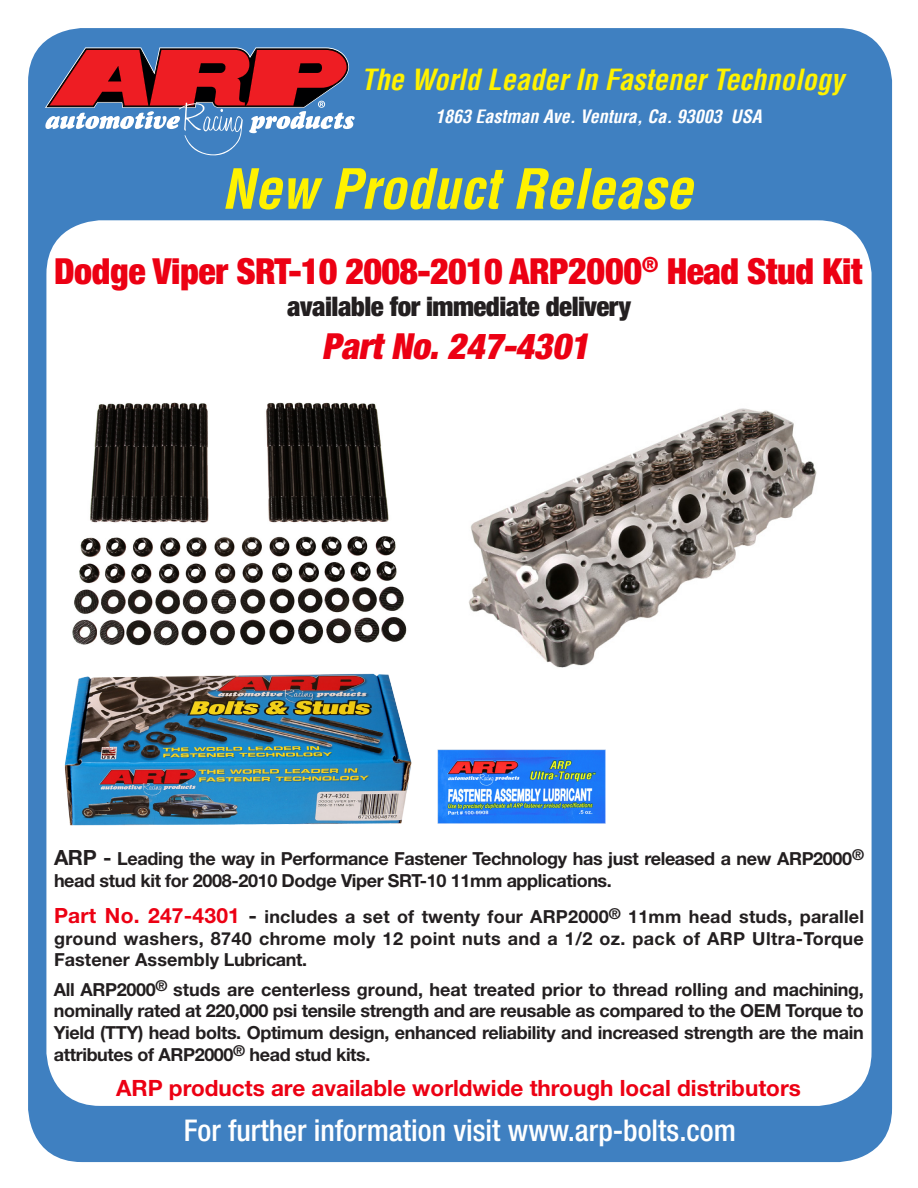
<style>
.page{position:relative;width:918px;height:1188px;background:#fff}
.page>*{position:absolute;margin:0;border:0;box-sizing:border-box;transform-origin:0 0}
.t1{font:italic 700 condensed 54px "Helvetica LT";color:#fff200}
.t2{font:900 condensed 36px "Helvetica Neue";letter-spacing:-.01em;color:#ec0013}
.t3{font:italic 900 condensed 36px "Helvetica Neue";color:#ec0013}
.t4{font:500 condensed 30px "Helvetica Neue";color:#fff}
.t5{font:italic 700 condensed 28.5px "Helvetica LT";color:#fff200}
.t6{font:900 condensed 27px "Helvetica Neue";letter-spacing:-.02em;color:#231f20}
.t7{font:700 22.5px "Helvetica Neue";color:#ec0013}
.t8{font:700 18px/21.6px "Helvetica Neue";letter-spacing:-.02em;color:#231f20;text-align:justify}
.t9{font:italic 700 condensed 18px "Helvetica LT";color:#fff}
.s1{font-size:36.75px}
.s2{font-size:21px}
.s3{font-size:21px;color:#ec0013}
.s4{font-size:18.6px}
</style>
<div class="page">
<div style="left:28px;top:28px;width:864px;height:1134px;background:#3f80c1;border-radius:54px"></div>
<div style="left:46px;top:220px;width:826px;height:886px;background:#fff;border-radius:54px"></div>
<svg style="left:45px;top:47px;width:310px;height:109px"></svg>
<img style="left:468px;top:408px;width:349px;height:260px">
<img style="left:72px;top:402px;width:335px;height:244px">
<img style="left:64px;top:674px;width:348px;height:152px">
<img style="left:437px;top:750px;width:169px;height:73px">
<p class="t5" style="left:361px;top:62px;width:484px">The World Leader In Fastener Technology</p>
<p class="t9" style="left:435px;top:105px;width:328px">1863 Eastman Ave. Ventura, Ca. 93003 USA</p>
<p class="t1" style="left:222px;top:155px;width:472px">New Product Release</p>
<p class="t2" style="left:54px;top:249px;width:810px">Dodge Viper SRT-10 2008-2010 ARP<span class="s1">2000</span><sup>®</sup> Head Stud Kit</p>
<p class="t6" style="left:287px;top:290px;width:345px">available for immediate delivery</p>
<p class="t3" style="left:322px;top:324px;width:276px">PartNo.247-4301</p>
<p class="t8" style="left:54px;top:847px;width:812px"><span class="s2">ARP -</span> Leading the way in Performance Fastener Technology has just released a new ARP2000<sup>® </sup>head stud kit for 2008-2010 Dodge Viper SRT-10 11mm applications.</p>
<p class="t8" style="left:54px;top:905px;width:812px"><span class="s3">Part No. 247-4301</span> <span class="s2">-</span> includes a set of twenty four ARP2000<sup>®</sup> 11mm head studs, parallel ground washers, <span class="s4">8</span>740 chrome moly 12 point nuts and a 1/2 oz. pack of ARP Ultra-Torque Fastener Assembly Lubricant.</p>
<p class="t8" style="left:54px;top:978px;width:812px">All ARP2000<sup>®</sup> studs are centerless ground, heat treated prior to thread rolling and machining, nominally rated at 220,000 psi tensile strength and are reusable as compared to the OEM Torque to Yield (TTY) head bolts. Optimum design, enhanced reliability and increased strength are the main attributes of ARP2000<sup>®</sup> head stud kits.</p>
<p class="t7" style="left:116px;top:1074px;width:686px">ARP products are available worldwide through local distributors</p>
<p class="t4" style="left:184px;top:1112px;width:554px">For further information visit www.arp-bolts.com</p>
</div>
